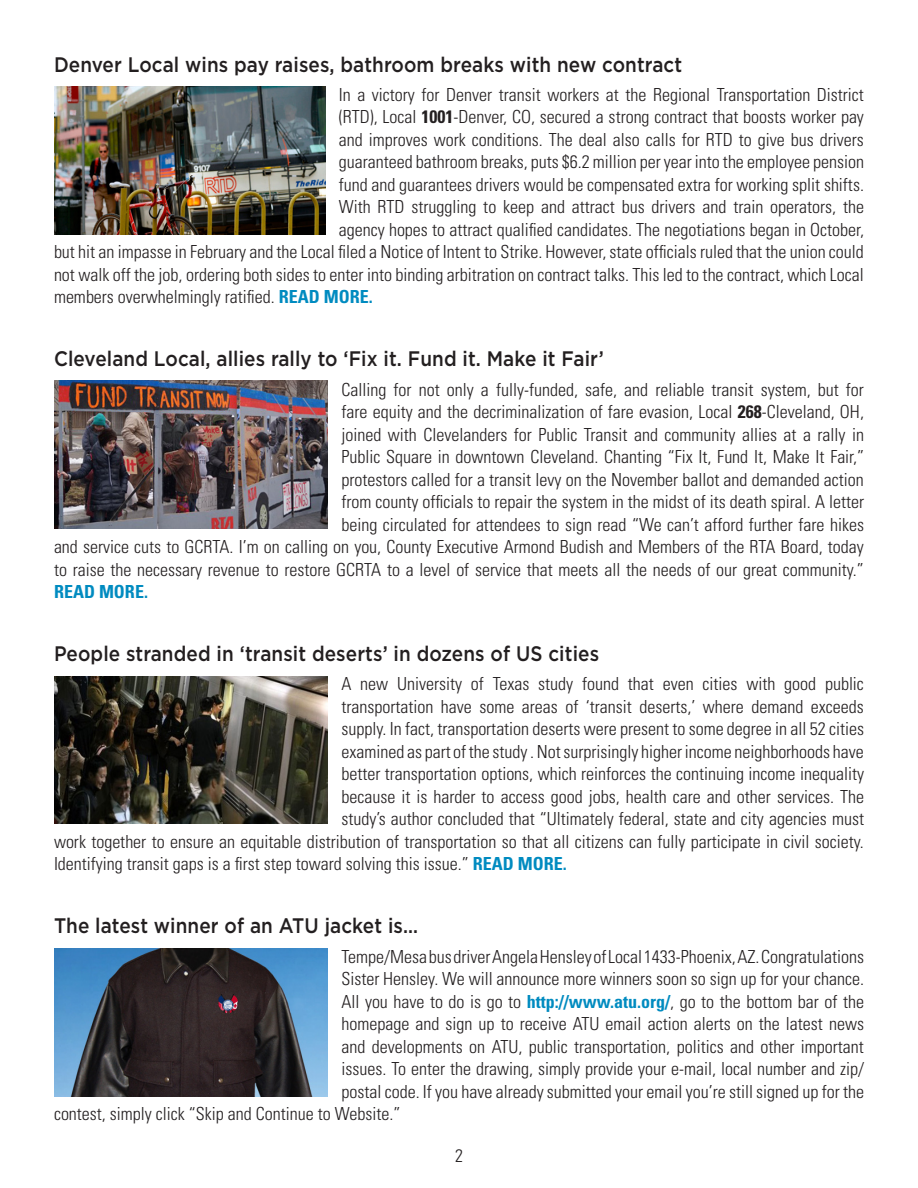
<style>
.page{position:relative;width:918px;height:1188px;background:#fff}
.page>*{position:absolute;margin:0;border:0;box-sizing:border-box;transform-origin:0 0}
.t1{font:500 21px "Gotham";letter-spacing:.005em;color:#231f20;scale:.9 1}
.t2{font:300 condensed 18px "Univers";color:#231f20}
.t3{font:700 condensed 18px "Univers";color:#008bc0}
.s1{font-weight:700}
.s2{font-weight:700;color:#008bc0}
</style>
<div class="page">
<img style="left:54px;top:87px;width:271px;height:147px">
<img style="left:54px;top:676px;width:274px;height:148px">
<img style="left:54px;top:381px;width:274px;height:147px">
<img style="left:54px;top:949px;width:274px;height:147px">
<p class="t1" style="left:54px;top:52px;width:699px">Denver Local wins pay raises, bathroom breaks with new contract</p>
<p class="t2" style="left:339px;top:84px;width:527px">In a victory for Denver transit workers at the Regional Transportation District</p>
<p class="t2" style="left:339px;top:106px;width:527px">(RTD), Local <span class="s1">1001</span>-Denver, CO, secured a strong contract that boosts worker pay</p>
<p class="t2" style="left:339px;top:129px;width:527px">and improves work conditions. The deal also calls for RTD to give bus drivers</p>
<p class="t2" style="left:339px;top:151px;width:527px">guaranteed bathroom breaks, puts $6.2 million per year into the employee pension</p>
<p class="t2" style="left:339px;top:174px;width:527px">fund and guarantees drivers would be compensated extra for working split shifts.</p>
<p class="t2" style="left:339px;top:196px;width:527px">With RTD struggling to keep and attract bus drivers and train operators, the</p>
<p class="t2" style="left:339px;top:219px;width:527px">agency hopes to attract qualified candidates. The negotiations began in October,</p>
<p class="t2" style="left:54px;top:241px;width:811px">but hit an impasse in February and the Local filed a Notice of Intent to Strike. However, state officials ruled that the union could</p>
<p class="t2" style="left:54px;top:264px;width:811px">not walk off the job, ordering both sides to enter into binding arbitration on contract talks. This led to the contract, which Local</p>
<p class="t2" style="left:54px;top:286px;width:320px">members overwhelmingly ratified. <span class="s2">READ MORE.</span></p>
<p class="t1" style="left:54px;top:347px;width:612px">Cleveland Local, allies rally to ‘Fix it. Fund it. Make it Fair’</p>
<p class="t2" style="left:341px;top:378px;width:524px">Calling for not only a fully-funded, safe, and reliable transit system, but for</p>
<p class="t2" style="left:341px;top:401px;width:524px">fare equity and the decriminalization of fare evasion, Local <span class="s1">268</span>-Cleveland, OH,</p>
<p class="t2" style="left:341px;top:423px;width:524px">joined with Clevelanders for Public Transit and community allies at a rally in</p>
<p class="t2" style="left:341px;top:446px;width:524px">Public Square in downtown Cleveland. Chanting “Fix It, Fund It, Make It Fair,”</p>
<p class="t2" style="left:341px;top:468px;width:524px">protestors called for a transit levy on the November ballot and demanded action</p>
<p class="t2" style="left:341px;top:491px;width:524px">from county officials to repair the system in the midst of its death spiral. A letter</p>
<p class="t2" style="left:341px;top:513px;width:524px">being circulated for attendees to sign read “We can’t afford further fare hikes</p>
<p class="t2" style="left:54px;top:536px;width:811px">and service cuts to GCRTA. I’m on calling on you, County Executive Armond Budish and Members of the RTA Board, today</p>
<p class="t2" style="left:54px;top:558px;width:811px">to raise the necessary revenue to restore GCRTA to a level of service that meets all the needs of our great community.”</p>
<p class="t3" style="left:54px;top:581px;width:95px">READ MORE.</p>
<p class="t1" style="left:54px;top:642px;width:607px">People stranded in ‘transit deserts’ in dozens of US cities</p>
<p class="t2" style="left:341px;top:673px;width:524px">A new University of Texas study found that even cities with good public</p>
<p class="t2" style="left:341px;top:696px;width:524px">transportation have some areas of ‘transit deserts,’ where demand exceeds</p>
<p class="t2" style="left:341px;top:718px;width:524px">supply. In fact, transportation deserts were present to some degree in all 52 cities</p>
<p class="t2" style="left:341px;top:741px;width:524px">examined as part of the study . Not surprisingly higher income neighborhoods have</p>
<p class="t2" style="left:341px;top:763px;width:524px">better transportation options, which reinforces the continuing income inequality</p>
<p class="t2" style="left:341px;top:786px;width:524px">because it is harder to access good jobs, health care and other services. The</p>
<p class="t2" style="left:341px;top:808px;width:524px">study’s author concluded that “Ultimately federal, state and city agencies must</p>
<p class="t2" style="left:54px;top:831px;width:811px">work together to ensure an equitable distribution of transportation so that all citizens can fully participate in civil society.</p>
<p class="t2" style="left:54px;top:853px;width:514px">Identifying transit gaps is a first step toward solving this issue.” <span class="s2">READ MORE.</span></p>
<p class="t1" style="left:54px;top:914px;width:406px">The latest winner of an ATU jacket is…</p>
<p class="t2" style="left:341px;top:945px;width:524px">Tempe/Mesa bus driver Angela Hensley of Local 1433-Phoenix, AZ. Congratulations</p>
<p class="t2" style="left:341px;top:968px;width:524px">Sister Hensley. We will announce more winners soon so sign up for your chance.</p>
<p class="t2" style="left:341px;top:990px;width:524px">All you have to do is go to <span class="s2">http://www.atu.org/</span>, go to the bottom bar of the</p>
<p class="t2" style="left:341px;top:1013px;width:524px">homepage and sign up to receive ATU email action alerts on the latest news</p>
<p class="t2" style="left:341px;top:1035px;width:524px">and developments on ATU, public transportation, politics and other important</p>
<p class="t2" style="left:341px;top:1058px;width:524px">issues. To enter the drawing, simply provide your e-mail, local number and zip/</p>
<p class="t2" style="left:341px;top:1080px;width:524px">postal code. If you have already submitted your email you’re still signed up for the</p>
<p class="t2" style="left:54px;top:1103px;width:348px">contest, simply click “Skip and Continue to Website.”</p>
<p class="t2" style="left:455px;top:1144px;width:9px">2</p>
</div>
